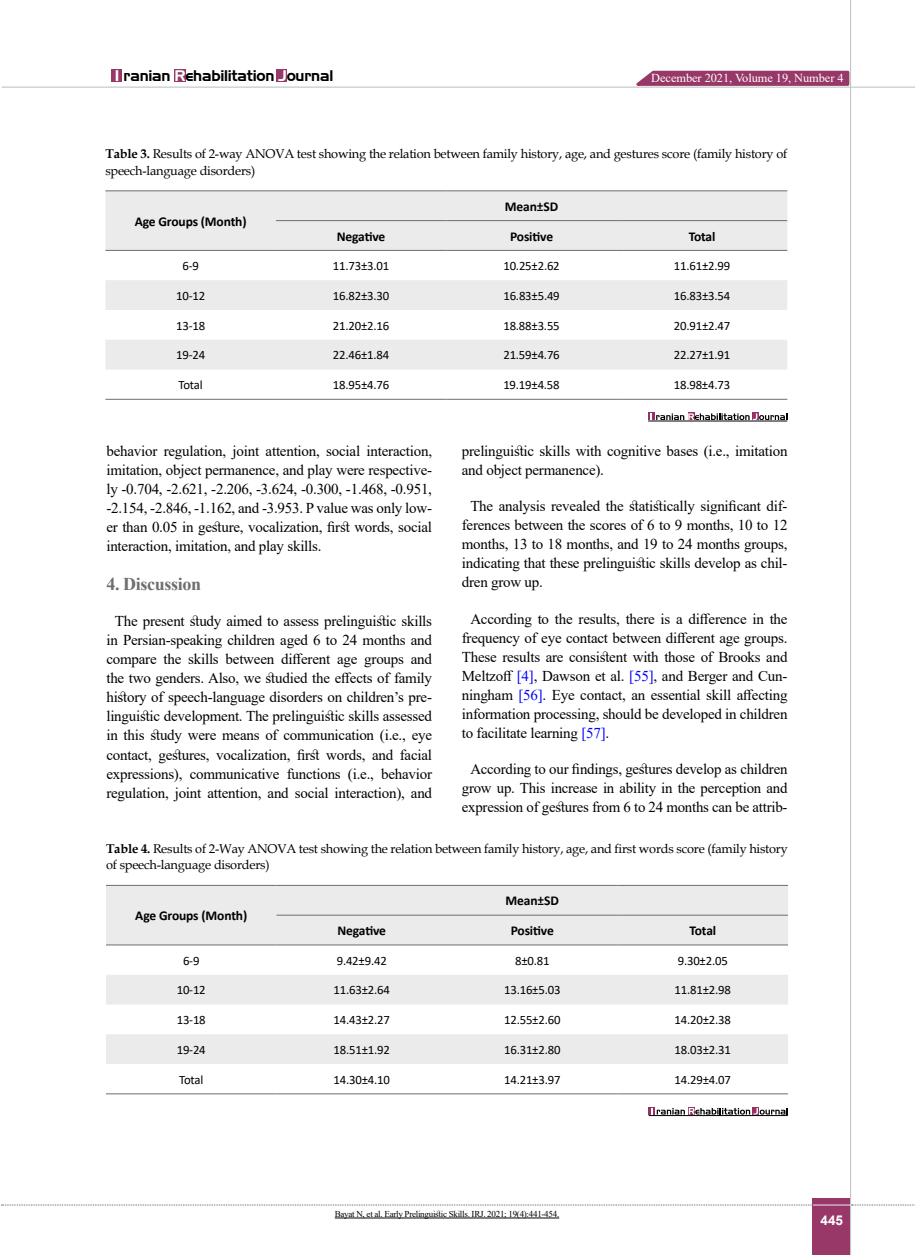
<style>
.page{position:relative;width:915px;height:1255px;background:#fff}
.page>*{position:absolute;margin:0;border:0;box-sizing:border-box;transform-origin:0 0}
.t1{font:700 18px "Times New Roman";letter-spacing:-.02em;color:#6d6e71}
.t2{font:15px/19px "Times New Roman";letter-spacing:-.015em;color:#000;text-align:justify}
.t3{font:15px "Aero Regular SWFTE";letter-spacing:-.015em;color:#000}
.t4{font:700 13.5px "Calibri";letter-spacing:-.01em;color:#000}
.t5{font:700 13.5px "Arial";color:#fff}
.t6{font:12.75px "Calibri";letter-spacing:-.015em;color:#000}
.t7{font:12.75px/16.5px "Book Antiqua";letter-spacing:-.015em;color:#000}
.t8{font:12.15px "Times New Roman";letter-spacing:-.005em;color:#fff}
.t9{font:9px "Times New Roman";letter-spacing:-.03em;color:#000}
.s1{color:#fff}
.s2{font-weight:700}
.s3{color:#00f}
</style>
<div class="page">
<div style="left:812px;top:1198px;width:38px;height:56px;background:#983868"></div>
<hr style="left:849px;top:0;width:1px;height:1254px;background:#c2c4c6">
<hr style="left:2px;top:87px;width:912px;height:1px;background:#c2c4c6">
<hr style="left:812px;top:1204px;width:38px;height:1px;background:#ebebec">
<svg style="left:2px;top:1204px;width:810px;height:1px"></svg>
<svg style="left:851px;top:1204px;width:64px;height:1px"></svg>
<div style="left:112px;top:69px;width:10px;height:13px;background:#983868"></div>
<div style="left:174px;top:69px;width:12px;height:13px;background:#983868"></div>
<div style="left:276px;top:69px;width:11px;height:13px;background:#983868"></div>
<svg style="left:629px;top:69px;width:221px;height:18px;background:#ac6187"></svg>
<svg style="left:105px;top:191px;width:682px;height:178px;fill:#ebebec"></svg>
<hr style="left:105px;top:399px;width:171px;height:1px;background:#6d6e71">
<hr style="left:276px;top:399px;width:170px;height:1px;background:#6d6e71">
<hr style="left:446px;top:399px;width:170px;height:1px;background:#6d6e71">
<hr style="left:616px;top:399px;width:171px;height:1px;background:#6d6e71">
<hr style="left:105px;top:190px;width:171px;height:1px;background:#6d6e71">
<hr style="left:105px;top:250px;width:171px;height:1px;background:#6d6e71">
<hr style="left:276px;top:190px;width:170px;height:1px;background:#6d6e71">
<hr style="left:446px;top:190px;width:170px;height:1px;background:#6d6e71">
<hr style="left:616px;top:190px;width:171px;height:1px;background:#6d6e71">
<hr style="left:276px;top:220px;width:170px;height:1px;background:#6d6e71">
<hr style="left:446px;top:220px;width:170px;height:1px;background:#6d6e71">
<hr style="left:616px;top:220px;width:171px;height:1px;background:#6d6e71">
<hr style="left:616px;top:250px;width:171px;height:1px;background:#6d6e71">
<hr style="left:276px;top:250px;width:170px;height:1px;background:#6d6e71">
<hr style="left:446px;top:250px;width:170px;height:1px;background:#6d6e71">
<div style="left:648px;top:412px;width:6px;height:8px;background:#953263"></div>
<div style="left:687px;top:412px;width:7px;height:8px;background:#953263"></div>
<div style="left:751px;top:412px;width:7px;height:8px;background:#953263"></div>
<svg style="left:650px;top:413px;width:137px;height:7px"></svg>
<hr style="left:648px;top:421px;width:139px;height:1px;background:#000">
<svg style="left:106px;top:886px;width:681px;height:178px;fill:#ebebec"></svg>
<hr style="left:106px;top:1093px;width:170px;height:1px;background:#6d6e71">
<hr style="left:276px;top:1093px;width:171px;height:1px;background:#6d6e71">
<hr style="left:447px;top:1093px;width:170px;height:1px;background:#6d6e71">
<hr style="left:617px;top:1093px;width:170px;height:1px;background:#6d6e71">
<hr style="left:106px;top:885px;width:170px;height:1px;background:#6d6e71">
<hr style="left:106px;top:944px;width:170px;height:1px;background:#6d6e71">
<hr style="left:276px;top:885px;width:171px;height:1px;background:#6d6e71">
<hr style="left:447px;top:885px;width:170px;height:1px;background:#6d6e71">
<hr style="left:617px;top:885px;width:170px;height:1px;background:#6d6e71">
<hr style="left:276px;top:914px;width:171px;height:1px;background:#6d6e71">
<hr style="left:447px;top:914px;width:170px;height:1px;background:#6d6e71">
<hr style="left:617px;top:914px;width:170px;height:1px;background:#6d6e71">
<hr style="left:617px;top:944px;width:170px;height:1px;background:#6d6e71">
<hr style="left:276px;top:944px;width:171px;height:1px;background:#6d6e71">
<hr style="left:447px;top:944px;width:170px;height:1px;background:#6d6e71">
<div style="left:648px;top:1106px;width:7px;height:8px;background:#953263"></div>
<svg style="left:651px;top:1107px;width:136px;height:7px"></svg>
<hr style="left:648px;top:1115px;width:139px;height:1px;background:#000">
<hr style="left:334px;top:1217px;width:225px;height:1px;background:#000">
<p class="t3" style="left:115px;top:67px;width:220px"><span class="s1">I</span> ranian <span class="s1">R</span>ehabilitation <span class="s1">J</span>ournal</p>
<p class="t8" style="left:651px;top:69px;width:194px">December 2021, Volume 19, Number 4</p>
<p class="t7" style="left:105px;top:145px;width:683px"><span class="s2">Table 3.</span> Results of 2-way ANOVA test showing the relation between family history, age, and gestures score (family history of speech-language disorders)</p>
<p class="t4" style="left:135px;top:212px;width:113px">Age Groups (Month)</p>
<p class="t4" style="left:504px;top:197px;width:55px">Mean±SD</p>
<p class="t4" style="left:337px;top:226px;width:50px">Negative</p>
<p class="t4" style="left:510px;top:226px;width:45px">Positive</p>
<p class="t4" style="left:688px;top:226px;width:28px">Total</p>
<p class="t6" style="left:182px;top:257px;width:18px">6-9</p>
<p class="t6" style="left:333px;top:257px;width:58px">11.73±3.01</p>
<p class="t6" style="left:503px;top:257px;width:58px">10.25±2.62</p>
<p class="t6" style="left:673px;top:257px;width:58px">11.61±2.99</p>
<p class="t6" style="left:176px;top:287px;width:30px">10-12</p>
<p class="t6" style="left:333px;top:287px;width:58px">16.82±3.30</p>
<p class="t6" style="left:503px;top:287px;width:58px">16.83±5.49</p>
<p class="t6" style="left:673px;top:287px;width:58px">16.83±3.54</p>
<p class="t6" style="left:176px;top:316px;width:30px">13-18</p>
<p class="t6" style="left:333px;top:316px;width:58px">21.20±2.16</p>
<p class="t6" style="left:503px;top:316px;width:58px">18.88±3.55</p>
<p class="t6" style="left:673px;top:316px;width:58px">20.91±2.47</p>
<p class="t6" style="left:176px;top:346px;width:30px">19-24</p>
<p class="t6" style="left:333px;top:346px;width:58px">22.46±1.84</p>
<p class="t6" style="left:503px;top:346px;width:58px">21.59±4.76</p>
<p class="t6" style="left:673px;top:346px;width:58px">22.27±1.91</p>
<p class="t6" style="left:178px;top:376px;width:26px">Total</p>
<p class="t6" style="left:333px;top:376px;width:58px">18.95±4.76</p>
<p class="t6" style="left:503px;top:376px;width:58px">19.19±4.58</p>
<p class="t6" style="left:673px;top:376px;width:58px">18.98±4.73</p>
<p class="t2" style="left:106px;top:441px;width:327px">behavior regulation, joint attention, social interaction, imitation, object permanence, and play were respective&shy;ly -0.704, -2.621, -2.206, -3.624, -0.300, -1.468, -0.951, -2.154, -2.846, -1.162, and -3.953. P value was only low&shy;er than 0.05 in gesture, vocalization, first words, social interaction, imitation, and play skills.</p>
<p class="t1" style="left:106px;top:571px;width:96px">4. Discussion</p>
<p class="t2" style="left:106px;top:611px;width:327px;text-align:center">The present study aimed to assess prelinguistic skills in Persian-speaking children aged 6 to 24 months and compare the skills between different age groups and the two genders. Also, we studied the effects of family history of speech-language disorders on children’s pre&shy;linguistic development. The prelinguistic skills assessed in this study were means of communication (i.e., eye contact, gestures, vocalization, first words, and facial expressions), communicative functions (i.e., behavior regulation, joint attention, and social interaction), and</p>
<p class="t2" style="left:461px;top:441px;width:327px">prelinguistic skills with cognitive bases (i.e., imitation and object permanence).</p>
<p class="t2" style="left:461px;top:496px;width:327px;text-indent:9px">The analysis revealed the statistically significant dif&shy;ferences between the scores of 6 to 9 months, 10 to 12 months, 13 to 18 months, and 19 to 24 months groups, indicating that these prelinguistic skills develop as chil&shy;dren grow up.</p>
<p class="t2" style="left:461px;top:608px;width:327px;text-indent:9px">According to the results, there is a difference in the frequency of eye contact between different age groups.<br>These results are consistent with those of Brooks and Meltzoff <span class="s3">[4]</span>, Dawson et al. <span class="s3">[55]</span>, and Berger and Cun&shy;ningham <span class="s3">[56]</span>. Eye contact, an essential skill affecting information processing, should be developed in children to facilitate learning <span class="s3">[57]</span>.</p>
<p class="t2" style="left:461px;top:759px;width:327px;text-align:center">According to our findings, gestures develop as children grow up. This increase in ability in the perception and expression of gestures from 6 to 24 months can be attrib-</p>
<p class="t7" style="left:106px;top:839px;width:683px"><span class="s2">Table 4.</span> Results of 2-Way ANOVA test showing the relation between family history, age, and first words score (family history of speech-language disorders)</p>
<p class="t4" style="left:135px;top:906px;width:113px">Age Groups (Month)</p>
<p class="t4" style="left:505px;top:891px;width:55px">Mean±SD</p>
<p class="t4" style="left:337px;top:921px;width:50px">Negative</p>
<p class="t4" style="left:510px;top:921px;width:45px">Positive</p>
<p class="t4" style="left:689px;top:921px;width:28px">Total</p>
<p class="t6" style="left:183px;top:951px;width:18px">6-9</p>
<p class="t6" style="left:336px;top:951px;width:52px">9.42±9.42</p>
<p class="t6" style="left:515px;top:951px;width:36px">8±0.81</p>
<p class="t6" style="left:677px;top:951px;width:52px">9.30±2.05</p>
<p class="t6" style="left:177px;top:981px;width:30px">10-12</p>
<p class="t6" style="left:333px;top:981px;width:58px">11.63±2.64</p>
<p class="t6" style="left:504px;top:981px;width:58px">13.16±5.03</p>
<p class="t6" style="left:674px;top:981px;width:58px">11.81±2.98</p>
<p class="t6" style="left:177px;top:1011px;width:30px">13-18</p>
<p class="t6" style="left:333px;top:1011px;width:58px">14.43±2.27</p>
<p class="t6" style="left:504px;top:1011px;width:58px">12.55±2.60</p>
<p class="t6" style="left:674px;top:1011px;width:58px">14.20±2.38</p>
<p class="t6" style="left:177px;top:1040px;width:30px">19-24</p>
<p class="t6" style="left:333px;top:1040px;width:58px">18.51±1.92</p>
<p class="t6" style="left:504px;top:1040px;width:58px">16.31±2.80</p>
<p class="t6" style="left:674px;top:1040px;width:58px">18.03±2.31</p>
<p class="t6" style="left:179px;top:1070px;width:26px">Total</p>
<p class="t6" style="left:333px;top:1070px;width:58px">14.30±4.10</p>
<p class="t6" style="left:504px;top:1070px;width:58px">14.21±3.97</p>
<p class="t6" style="left:674px;top:1070px;width:58px">14.29±4.07</p>
<p class="t9" style="left:334px;top:1207px;width:226px">Bayat N, et al. Early Prelinguistic Skills. IRJ. 2021; 19(4):441-454.</p>
<p class="t5" style="left:820px;top:1210px;width:24px">445</p>
</div>
